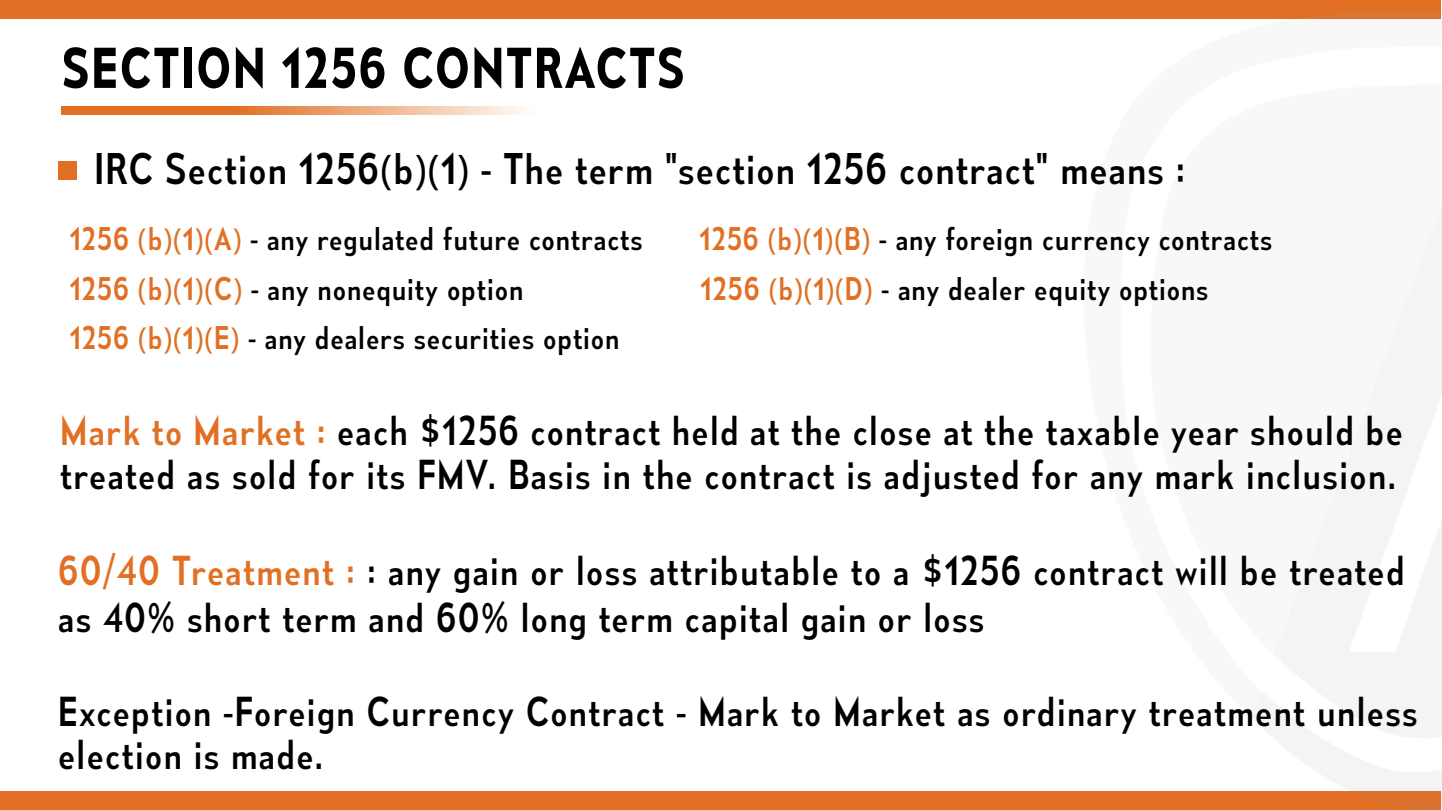
<style>
.page{position:relative;width:1442px;height:810px;background:#fff}
.page>*{position:absolute;margin:0;border:0;box-sizing:border-box;transform-origin:0 0}
.t1{font:52.5px "Mesmerize Sc Sb";letter-spacing:.03em;color:#000}
.t2{font:40.5px "Mesmerize Sc Rg";letter-spacing:.03em;color:#000}
.t3{font:38.25px/43.5px "Mesmerize Sc Rg";letter-spacing:.035em;color:#000}
.t4{font:30px "Mesmerize Sc Rg";letter-spacing:.03em;color:#000}
.s1{font-family:"Open Sans"}
.s2{color:#e17025}
.s3{font-family:"Open Sans";color:#e17025}
</style>
<div class="page">
<div style="left:1px;top:791px;width:1440px;height:19px;background:#e17025"></div>
<div style="left:1px;top:0;width:1440px;height:18px;background:#e17025"></div>
<img style="left:1084px;top:12px;width:357px;height:779px">
<svg style="left:62px;top:107px;width:462px;height:7px"></svg>
<div style="left:58px;top:161px;width:19px;height:19px;background:#e17025"></div>
<h1 class="t1" style="left:62px;top:36px;width:624px">SECTION 1256 CONTRACTS</h1>
<p class="t2" style="left:95px;top:143px;width:1092px">IRC Section 1256<span class="s1">(</span>b<span class="s1">)(</span>1<span class="s1">)</span> - The term "section 1256 contract" means :</p>
<p class="t4" style="left:70px;top:220px;width:574px"><span class="s2">1256</span> <span class="s3">(</span><span class="s2">b</span><span class="s3">)(</span><span class="s2">1</span><span class="s3">)(</span><span class="s2">A</span><span class="s3">)</span> - any regulated future contracts</p>
<p class="t4" style="left:699px;top:220px;width:574px"><span class="s2">1256</span> <span class="s3">(</span><span class="s2">b</span><span class="s3">)(</span><span class="s2">1</span><span class="s3">)(</span><span class="s2">B</span><span class="s3">)</span> - any foreign currency contracts</p>
<p class="t4" style="left:70px;top:270px;width:455px"><span class="s2">1256</span> <span class="s3">(</span><span class="s2">b</span><span class="s3">)(</span><span class="s2">1</span><span class="s3">)(</span><span class="s2">C</span><span class="s3">)</span> - any nonequity option</p>
<p class="t4" style="left:700px;top:270px;width:509px"><span class="s2">1256</span> <span class="s3">(</span><span class="s2">b</span><span class="s3">)(</span><span class="s2">1</span><span class="s3">)(</span><span class="s2">D</span><span class="s3">)</span> - any dealer equity options</p>
<p class="t4" style="left:70px;top:319px;width:551px"><span class="s2">1256</span> <span class="s3">(</span><span class="s2">b</span><span class="s3">)(</span><span class="s2">1</span><span class="s3">)(</span><span class="s2">E</span><span class="s3">)</span> - any dealers securities option</p>
<p class="t3" style="left:60px;top:408px;width:1344px"><span class="s2">Mark to Market :</span> each $1256 contract held at the close at the taxable year should be treated as sold for its FMV. Basis in the contract is adjusted for any mark inclusion.</p>
<p class="t3" style="left:58px;top:546px;width:1347px;line-height:47.2px"><span class="s2">60/40 Treatment :</span> : any gain or loss attributable to a $1256 contract will be treated as 40% short term and 60% long term capital gain or loss</p>
<p class="t3" style="left:58px;top:689px;width:1361px">Exception -Foreign Currency Contract - Mark to Market as ordinary treatment unless election is made.</p>
</div>
